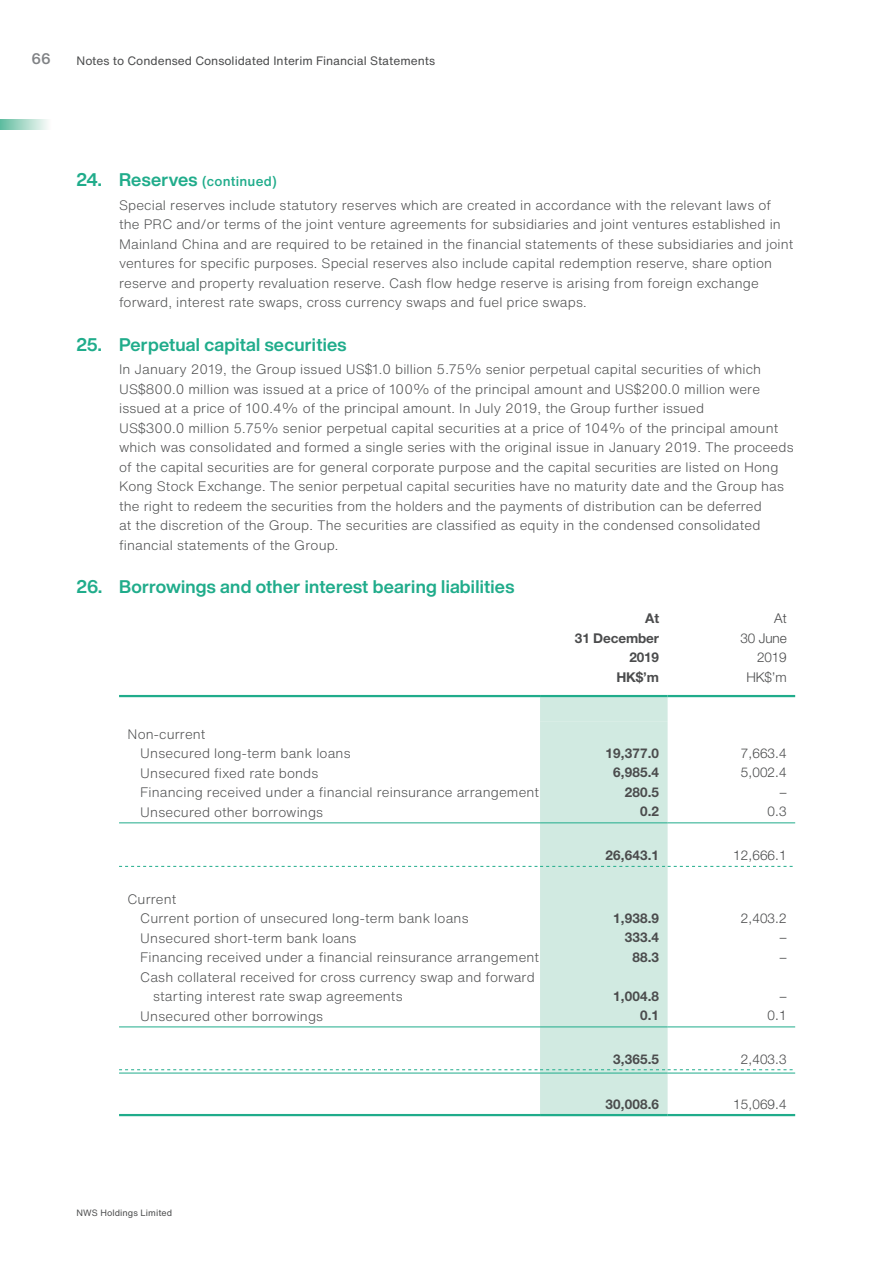
<style>
.page{position:relative;width:893px;height:1263px;background:#fff}
.page>*{position:absolute;margin:0;border:0;box-sizing:border-box;transform-origin:0 0}
._01_H1{font:700 18px "Helvetica Now Display";letter-spacing:.015em;color:#20ac8b}
.t1{font:500 15px "Helvetica Now Text";color:#808285}
._00_txt{font:300 13.5px/19.5px "Helvetica Now Text";letter-spacing:.01em;color:#4b4c4d}
._50_Table_txt{font:300 13.5px/19.5px "Helvetica Now Text";letter-spacing:.01em;color:#4b4c4d}
._50_Table_txt-2{font:700 13.5px "Helvetica Neue LT Std";letter-spacing:.01em;color:#4b4c4d}
._50_Table_txt-3{font:300 13.5px "Helvetica Neue LT Std";letter-spacing:.01em;color:#4b4c4d}
._50a_Table_txt_Head{font:700 13.5px "Helvetica Neue LT Std";letter-spacing:-.01em;color:#4b4c4d}
._50a_Table_txt_Head-2{font:300 13.5px "Helvetica Neue LT Std";letter-spacing:-.01em;color:#4b4c4d}
.t2{font:12px "Helvetica Now Text";color:#4b4c4d}
.t3{font:9px "Helvetica Now Text";letter-spacing:.005em;color:#4b4c4d}
.s1{font-family:"Helvetica Now Text";font-weight:500;font-size:13.5px}
.s2{font-family:"Helvetica Neue LT Std"}
</style>
<div class="page">
<svg style="left:0;top:119px;width:48px;height:11px"></svg>
<div style="left:540px;top:697px;width:128px;height:24px;background:#d1eae1"></div>
<div style="left:540px;top:721px;width:128px;height:393px;background:#d1eae1"></div>
<hr style="left:119px;top:695px;width:421px;height:2px;background:#20ac8b">
<hr style="left:540px;top:695px;width:128px;height:2px;background:#20ac8b">
<hr style="left:668px;top:695px;width:127px;height:2px;background:#20ac8b">
<hr style="left:119px;top:822px;width:421px;height:1px;background:#20ac8b">
<hr style="left:540px;top:822px;width:128px;height:1px;background:#20ac8b">
<hr style="left:668px;top:822px;width:127px;height:1px;background:#20ac8b">
<svg style="left:119px;top:866px;width:674px;height:1px"></svg>
<hr style="left:119px;top:1026px;width:421px;height:1px;background:#20ac8b">
<hr style="left:540px;top:1026px;width:128px;height:1px;background:#20ac8b">
<hr style="left:668px;top:1026px;width:127px;height:1px;background:#20ac8b">
<hr style="left:119px;top:1073px;width:421px;height:1px;background:#20ac8b">
<hr style="left:540px;top:1073px;width:128px;height:1px;background:#20ac8b">
<svg style="left:119px;top:1069px;width:674px;height:1px"></svg>
<hr style="left:668px;top:1073px;width:127px;height:1px;background:#20ac8b">
<hr style="left:119px;top:1114px;width:421px;height:2px;background:#20ac8b">
<hr style="left:540px;top:1114px;width:128px;height:2px;background:#20ac8b">
<hr style="left:668px;top:1114px;width:127px;height:2px;background:#20ac8b">
<p class="t1" style="left:31px;top:48px;width:21px">66</p>
<p class="t2" style="left:77px;top:51px;width:360px">Notes to Condensed Consolidated Interim Financial Statements</p>
<p class="_01_H1" style="left:77px;top:167px;width:202px">24. Reserves <span class="s1">(continued)</span></p>
<p class="_00_txt" style="left:119px;top:195px;width:676px">Special reserves include statutory reserves which are created in accordance with the relevant laws of the PRC and/or terms of the joint venture agreements for subsidiaries and joint ventures established in Mainland China and are required to be retained in the financial statements of these subsidiaries and joint ventures for specific purposes. Special reserves also include capital redemption reserve, share option reserve and property revaluation reserve. Cash flow hedge reserve is arising from foreign exchange forward, interest rate swaps, cross currency swaps and fuel price swaps.</p>
<p class="_01_H1" style="left:77px;top:332px;width:272px">25. Perpetual capital securities</p>
<p class="_00_txt" style="left:119px;top:359px;width:676px">In January 2019, the Group issued US<span class="s2">$</span>1.0 billion 5.75% senior perpetual capital securities of which US<span class="s2">$</span>800.0 million was issued at a price of 100% of the principal amount and US<span class="s2">$</span>200.0 million were issued at a price of 100.4% of the principal amount. In July 2019, the Group further issued<br>US<span class="s2">$</span>300.0 million 5.75% senior perpetual capital securities at a price of 104% of the principal amount which was consolidated and formed a single series with the original issue in January 2019. The proceeds of the capital securities are for general corporate purpose and the capital securities are listed on Hong Kong Stock Exchange. The senior perpetual capital securities have no maturity date and the Group has the right to redeem the securities from the holders and the payments of distribution can be deferred<br>at the discretion of the Group. The securities are classified as equity in the condensed consolidated financial statements of the Group.</p>
<p class="_01_H1" style="left:77px;top:574px;width:439px">26. Borrowings and other interest bearing liabilities</p>
<p class="_50a_Table_txt_Head" style="left:645px;top:610px;width:15px">At</p>
<p class="_50a_Table_txt_Head" style="left:575px;top:630px;width:86px">31 December</p>
<p class="_50a_Table_txt_Head" style="left:629px;top:649px;width:31px">2019</p>
<p class="_50a_Table_txt_Head-2" style="left:774px;top:610px;width:14px">At</p>
<p class="_50a_Table_txt_Head-2" style="left:740px;top:630px;width:48px">30 June</p>
<p class="_50a_Table_txt_Head-2" style="left:757px;top:649px;width:31px">2019</p>
<p class="_50a_Table_txt_Head" style="left:616px;top:669px;width:44px">HK$’m</p>
<p class="_50a_Table_txt_Head-2" style="left:746px;top:669px;width:42px">HK$’m</p>
<p class="_50_Table_txt" style="left:128px;top:724px;width:80px">Non-current</p>
<p class="_50_Table_txt" style="left:140px;top:743px;width:212px">Unsecured long-term bank loans</p>
<p class="_50_Table_txt-2" style="left:606px;top:745px;width:55px">19,377.0</p>
<p class="_50_Table_txt-3" style="left:741px;top:745px;width:47px">7,663.4</p>
<p class="_50_Table_txt" style="left:140px;top:763px;width:180px">Unsecured fixed rate bonds</p>
<p class="_50_Table_txt-2" style="left:613px;top:764px;width:47px">6,985.4</p>
<p class="_50_Table_txt-3" style="left:741px;top:764px;width:47px">5,002.4</p>
<p class="_50_Table_txt" style="left:140px;top:782px;width:400px">Financing received under a financial reinsurance arrangement</p>
<p class="_50_Table_txt-2" style="left:625px;top:784px;width:36px">280.5</p>
<p class="_50_Table_txt-3" style="left:780px;top:784px;width:8px">–</p>
<p class="_50_Table_txt" style="left:140px;top:802px;width:184px">Unsecured other borrowings</p>
<p class="_50_Table_txt-2" style="left:640px;top:803px;width:21px">0.2</p>
<p class="_50_Table_txt-3" style="left:768px;top:803px;width:21px">0.3</p>
<p class="_50_Table_txt-2" style="left:606px;top:847px;width:55px">26,643.1</p>
<p class="_50_Table_txt-3" style="left:733px;top:847px;width:55px">12,666.1</p>
<p class="_50_Table_txt" style="left:128px;top:889px;width:50px">Current</p>
<p class="_50_Table_txt" style="left:140px;top:908px;width:330px">Current portion of unsecured long-term bank loans</p>
<p class="_50_Table_txt-2" style="left:613px;top:910px;width:47px">1,938.9</p>
<p class="_50_Table_txt-3" style="left:741px;top:910px;width:47px">2,403.2</p>
<p class="_50_Table_txt" style="left:140px;top:928px;width:218px">Unsecured short-term bank loans</p>
<p class="_50_Table_txt-2" style="left:625px;top:929px;width:36px">333.4</p>
<p class="_50_Table_txt-3" style="left:780px;top:929px;width:8px">–</p>
<p class="_50_Table_txt" style="left:140px;top:947px;width:400px">Financing received under a financial reinsurance arrangement</p>
<p class="_50_Table_txt-2" style="left:632px;top:949px;width:28px">88.3</p>
<p class="_50_Table_txt-3" style="left:780px;top:949px;width:8px">–</p>
<p class="_50_Table_txt" style="left:153px;top:967px;width:383px;text-indent:-13px">Cash collateral received for cross currency swap and forward starting interest rate swap agreements</p>
<p class="_50_Table_txt-2" style="left:613px;top:988px;width:47px">1,004.8</p>
<p class="_50_Table_txt-3" style="left:780px;top:988px;width:8px">–</p>
<p class="_50_Table_txt" style="left:140px;top:1006px;width:184px">Unsecured other borrowings</p>
<p class="_50_Table_txt-2" style="left:640px;top:1007px;width:21px">0.1</p>
<p class="_50_Table_txt-3" style="left:768px;top:1007px;width:21px">0.1</p>
<p class="_50_Table_txt-2" style="left:613px;top:1051px;width:47px">3,365.5</p>
<p class="_50_Table_txt-3" style="left:741px;top:1051px;width:47px">2,403.3</p>
<p class="_50_Table_txt-2" style="left:606px;top:1096px;width:55px">30,008.6</p>
<p class="_50_Table_txt-3" style="left:733px;top:1096px;width:55px">15,069.4</p>
<p class="t3" style="left:77px;top:1206px;width:97px">NWS Holdings Limited</p>
</div>
